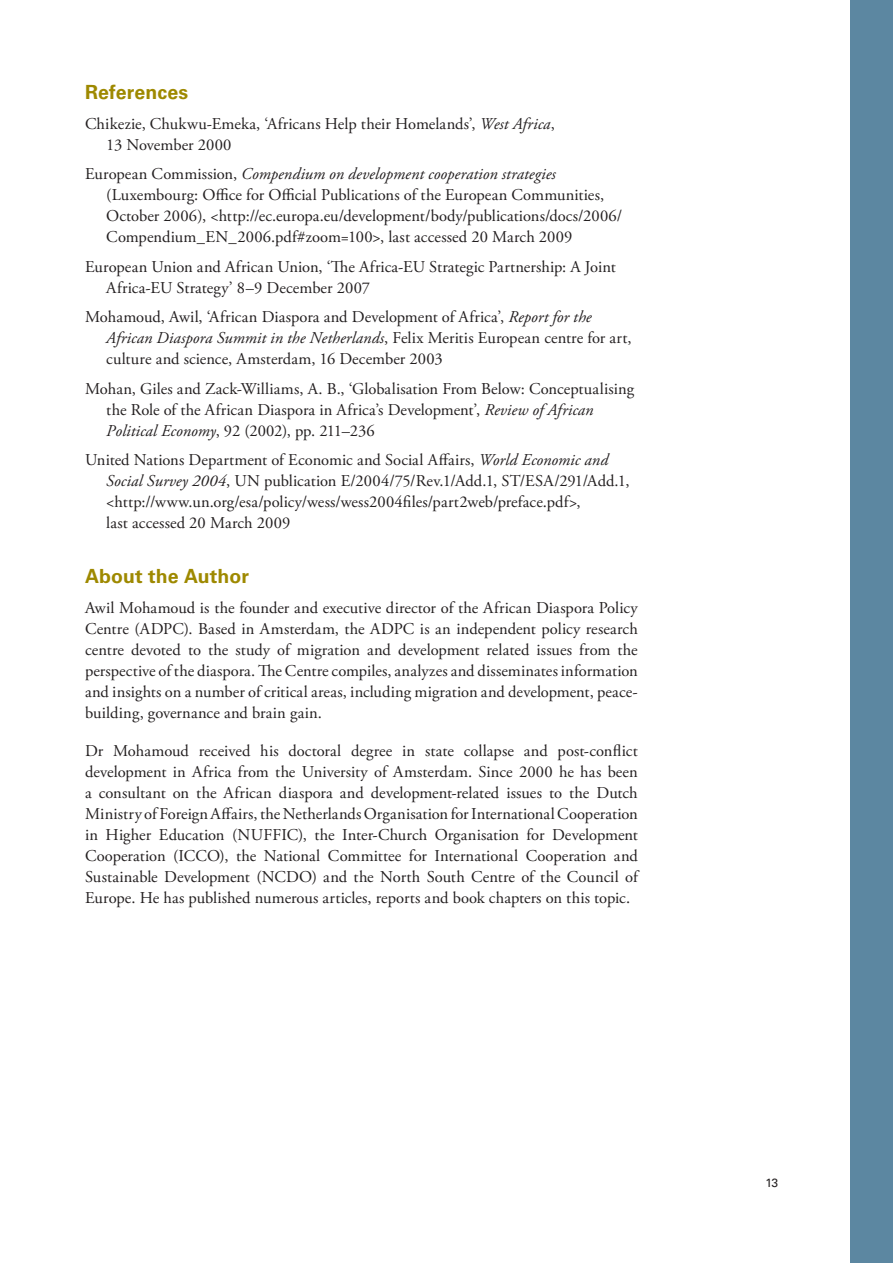
<style>
.page{position:relative;width:893px;height:1263px;background:#fff}
.page>*{position:absolute;margin:0;border:0;box-sizing:border-box;transform-origin:0 0}
.Underrubrik{font:700 19.5px "Univers LT Std";letter-spacing:.005em;color:#9e8900}
.Brödtext{font:16.5px/21px "Adobe Garamond Pro";letter-spacing:.005em;color:#231f20}
.t1{font:12px "Univers LT Std";color:#231f20}
.s1{font-style:italic}
</style>
<div class="page">
<div style="left:850px;top:0;width:43px;height:1263px;background:#5c87a1"></div>
<p class="Underrubrik" style="left:85px;top:81px;width:105px">References</p>
<p class="Brödtext" style="left:106px;top:114px;width:450px;text-indent:-21px">Chikezie, Chukwu-Emeka, ‘Africans Help their Homelands’, <span class="s1">West Africa</span>,<br>13 November 2000</p>
<p class="Brödtext" style="left:106px;top:164px;width:517px;text-indent:-21px">European Commission, <span class="s1">Compendium on development cooperation strategies </span>(Luxembourg: Office for Official Publications of the European Communities, October 2006), &lt;http://ec.europa.eu/development/body/publications/docs/2006/ Compendium_EN_2006.pdf#zoom=100&gt;, last accessed 20 March 2009</p>
<p class="Brödtext" style="left:106px;top:257px;width:511px;text-indent:-21px">European Union and African Union, ‘The Africa-EU Strategic Partnership: A Joint<br>Africa-EU Strategy’ 8–9 December 2007</p>
<p class="Brödtext" style="left:106px;top:307px;width:527px;text-indent:-21px">Mohamoud, Awil, ‘African Diaspora and Development of Africa’, <span class="s1">Report for the<br>African Diaspora Summit in the Netherlands</span>, Felix Meritis European centre for art, culture and science, Amsterdam, 16 December 2003</p>
<p class="Brödtext" style="left:106px;top:379px;width:529px;text-indent:-21px">Mohan, Giles and Zack-Williams, A. B., ‘Globalisation From Below: Conceptualising the Role of the African Diaspora in Africa’s Development’, <span class="s1">Review of African<br>Political Economy</span>, 92 (2002), pp. 211–236</p>
<p class="Brödtext" style="left:106px;top:450px;width:525px;text-indent:-21px">United Nations Department of Economic and Social Affairs, <span class="s1">World Economic and Social Survey 2004</span>, UN publication E/2004/75/Rev.1/Add.1, ST/ESA/291/Add.1, &lt;http://www.un.org/esa/policy/wess/wess2004files/part2web/preface.pdf&gt;,<br>last accessed 20 March 2009</p>
<p class="Underrubrik" style="left:85px;top:565px;width:165px">About the Author</p>
<p class="Brödtext" style="left:85px;top:598px;width:554px;text-align:justify">Awil Mohamoud is the founder and executive director of the African Diaspora Policy Centre (ADPC). Based in Amsterdam, the ADPC is an independent policy research centre devoted to the study of migration and development related issues from the perspective of the diaspora. The Centre compiles, analyzes and disseminates information and insights on a number of critical areas, including migration and development, peace&shy;building, governance and brain gain.</p>
<p class="Brödtext" style="left:85px;top:741px;width:554px;text-align:justify">Dr Mohamoud received his doctoral degree in state collapse and post-conflict development in Africa from the University of Amsterdam. Since 2000 he has been a consultant on the African diaspora and development-related issues to the Dutch Ministry of Foreign Affairs, the Netherlands Organisation for International Cooperation in Higher Education (NUFFIC), the Inter-Church Organisation for Development Cooperation (ICCO), the National Committee for International Cooperation and Sustainable Development (NCDO) and the North South Centre of the Council of Europe. He has published numerous articles, reports and book chapters on this topic.</p>
<p class="t1" style="left:765px;top:1175px;width:14px">13</p>
</div>
